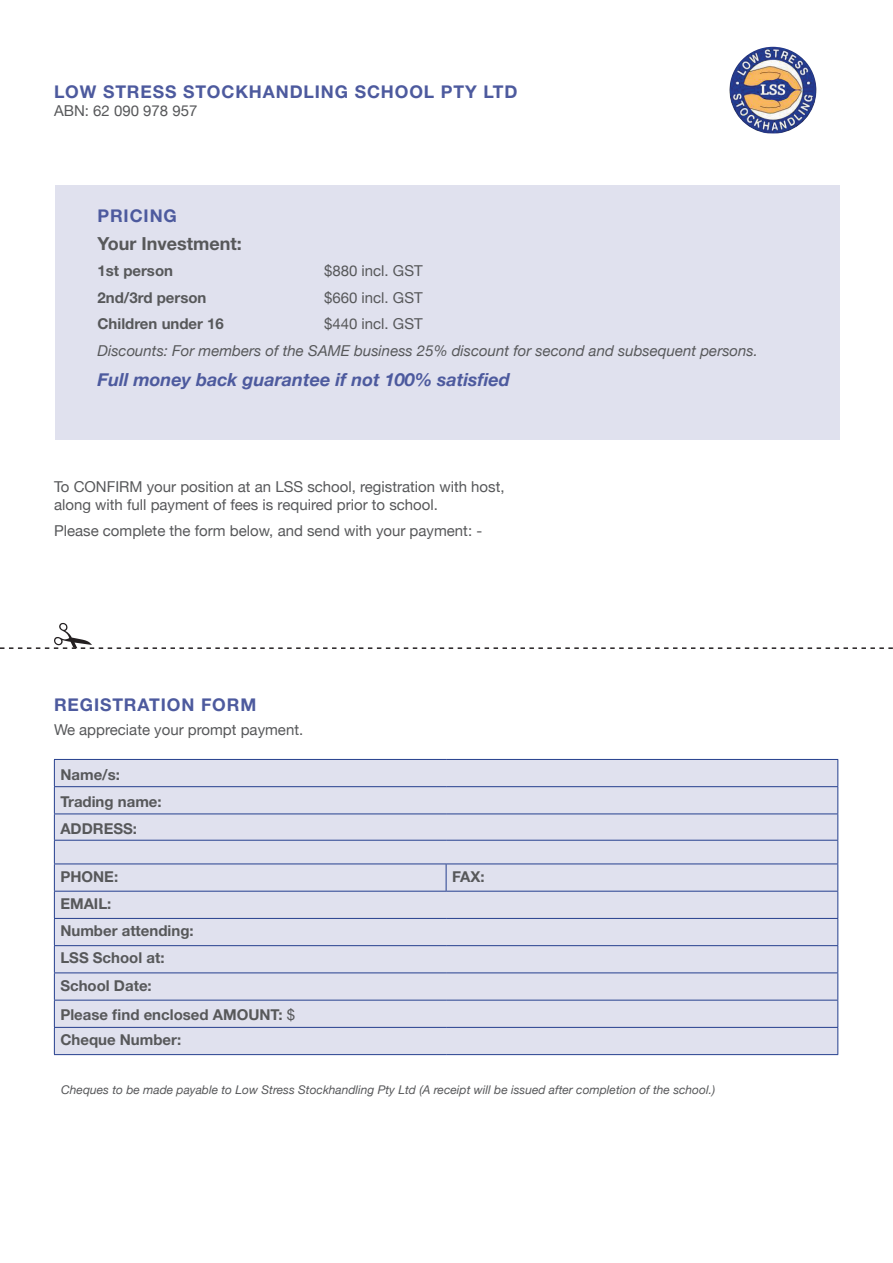
<style>
.page{position:relative;width:893px;height:1263px;background:#fff}
.page>*{position:absolute;margin:0;border:0;box-sizing:border-box;transform-origin:0 0}
.t1{font:italic 700 18px "Helvetica Neue";color:#4d5a9e}
.t2{font:700 18px "Helvetica Neue";color:#57585a}
.t3{font:700 17.55px "Helvetica Neue";letter-spacing:.05em;color:#4d5a9e}
.t4{font:15px/18px "Helvetica Neue";color:#57585a}
.t5{font:700 15px "Helvetica Neue";color:#57585a}
.t6{font:italic 15px "Helvetica Neue";color:#57585a}
.t7{font:italic 12px "Helvetica Neue";color:#57585a}
.s1{font-weight:400}
</style>
<div class="page">
<img style="left:729px;top:47px;width:87px;height:86px">
<div style="left:55px;top:760px;width:782px;height:294px;background:#e0e1ee"></div>
<hr style="left:54px;top:759px;width:392px;height:1px;background:#253f8e">
<hr style="left:446px;top:759px;width:392px;height:1px;background:#253f8e">
<hr style="left:54px;top:786px;width:392px;height:1px;background:#253f8e">
<hr style="left:446px;top:786px;width:392px;height:1px;background:#253f8e">
<hr style="left:54px;top:813px;width:392px;height:1px;background:#253f8e">
<hr style="left:446px;top:813px;width:392px;height:1px;background:#253f8e">
<hr style="left:54px;top:840px;width:392px;height:1px;background:#253f8e">
<hr style="left:446px;top:840px;width:392px;height:1px;background:#253f8e">
<hr style="left:54px;top:863px;width:392px;height:1px;background:#253f8e">
<hr style="left:446px;top:863px;width:392px;height:1px;background:#253f8e">
<svg style="left:446px;top:864px;width:1px;height:27px"></svg>
<hr style="left:54px;top:891px;width:392px;height:1px;background:#253f8e">
<hr style="left:446px;top:891px;width:392px;height:1px;background:#253f8e">
<hr style="left:54px;top:918px;width:392px;height:1px;background:#253f8e">
<hr style="left:446px;top:918px;width:392px;height:1px;background:#253f8e">
<hr style="left:54px;top:945px;width:392px;height:1px;background:#253f8e">
<hr style="left:446px;top:945px;width:392px;height:1px;background:#253f8e">
<hr style="left:54px;top:972px;width:392px;height:1px;background:#253f8e">
<hr style="left:446px;top:972px;width:392px;height:1px;background:#253f8e">
<hr style="left:54px;top:1000px;width:392px;height:1px;background:#253f8e">
<hr style="left:446px;top:1000px;width:392px;height:1px;background:#253f8e">
<hr style="left:54px;top:1027px;width:392px;height:1px;background:#253f8e">
<svg style="left:54px;top:760px;width:1px;height:294px"></svg>
<hr style="left:446px;top:1027px;width:392px;height:1px;background:#253f8e">
<svg style="left:837px;top:760px;width:1px;height:294px"></svg>
<hr style="left:54px;top:1054px;width:392px;height:1px;background:#253f8e">
<hr style="left:446px;top:1054px;width:392px;height:1px;background:#253f8e">
<svg style="left:0;top:623px;width:893px;height:26px"></svg>
<div style="left:55px;top:186px;width:785px;height:254px;background:#e0e1ee"></div>
<p class="t3" style="left:54px;top:81px;width:465px">LOW STRESS STOCKHANDLING SCHOOL PTY LTD</p>
<p class="t4" style="left:54px;top:102px;width:145px">ABN: 62 090 978 957</p>
<p class="t3" style="left:98px;top:205px;width:81px">PRICING</p>
<p class="t2" style="left:98px;top:232px;width:146px">Your Investment:</p>
<p class="t5" style="left:98px;top:261px;width:77px">1st person</p>
<p class="t4" style="left:324px;top:263px;width:100px">$880 incl. GST</p>
<p class="t5" style="left:98px;top:288px;width:110px">2nd/3rd person</p>
<p class="t4" style="left:324px;top:289px;width:100px">$660 incl. GST</p>
<p class="t5" style="left:98px;top:314px;width:128px">Children under 16</p>
<p class="t4" style="left:324px;top:316px;width:100px">$440 incl. GST</p>
<p class="t6" style="left:98px;top:339px;width:662px">Discounts: For members of the SAME business 25% discount for second and subsequent persons.</p>
<p class="t1" style="left:98px;top:365px;width:414px">Full money back guarantee if not 100% satisfied</p>
<p class="t4" style="left:54px;top:478px;width:452px">To CONFIRM your position at an LSS school, registration with host, along with full payment of fees is required prior to school.</p>
<p class="t4" style="left:54px;top:523px;width:430px">Please complete the form below, and send with your payment: -</p>
<p class="t3" style="left:54px;top:694px;width:204px">REGISTRATION FORM</p>
<p class="t4" style="left:54px;top:722px;width:251px">We appreciate your prompt payment.</p>
<p class="t5" style="left:60px;top:765px;width:61px">Name/s:</p>
<p class="t5" style="left:60px;top:792px;width:103px">Trading name:</p>
<p class="t5" style="left:60px;top:819px;width:78px">ADDRESS:</p>
<p class="t5" style="left:60px;top:867px;width:59px">PHONE:</p>
<p class="t5" style="left:452px;top:867px;width:34px">FAX:</p>
<p class="t5" style="left:60px;top:894px;width:53px">EMAIL:</p>
<p class="t5" style="left:60px;top:921px;width:135px">Number attending:</p>
<p class="t5" style="left:60px;top:949px;width:106px">LSS School at:</p>
<p class="t5" style="left:60px;top:976px;width:93px">School Date:</p>
<p class="t5" style="left:60px;top:1006px;width:236px">Please find enclosed AMOUNT: <span class="s1">$</span></p>
<p class="t5" style="left:60px;top:1030px;width:122px">Cheque Number:</p>
<p class="t7" style="left:61px;top:1081px;width:655px">Cheques to be made payable to Low Stress Stockhandling Pty Ltd (A receipt will be issued after completion of the school.)</p>
</div>
